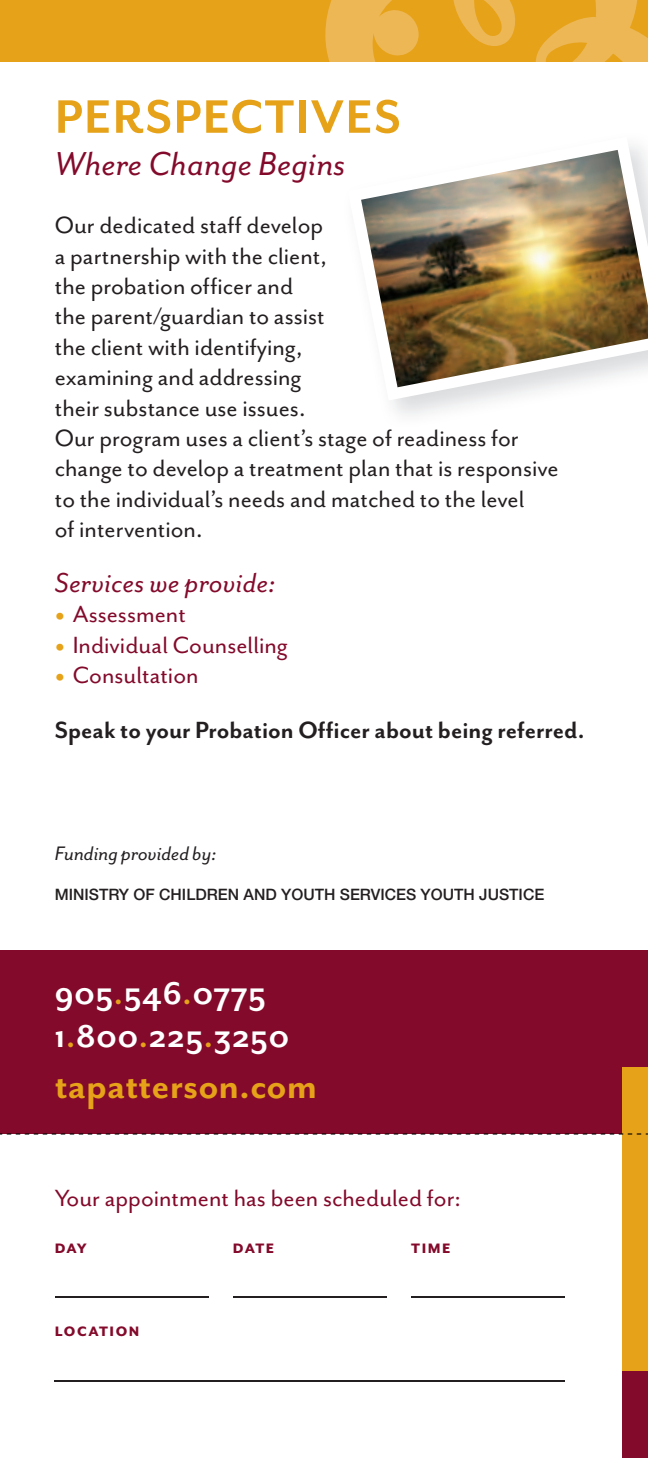
<style>
.page{position:relative;width:648px;height:1458px;background:#fff}
.page>*{position:absolute;margin:0;border:0;box-sizing:border-box;transform-origin:0 0}
.t1{font:700 54px "Mr Eaves San OT";letter-spacing:.025em;color:#e6a218}
.t2{font:700 42.75px "Mr Eaves San OT";color:#e6a218}
.t3{font:italic 38.25px "Mr Eaves San OT";letter-spacing:.01em;color:#830a2b}
.t4{font:700 36px/43.2px "Mr Eaves San OT";letter-spacing:.025em;color:#fff}
.t5{font:italic 31.5px "Mr Eaves San OT";letter-spacing:.01em;color:#830a2b}
.t6{font:27px/30.4px "Mr Eaves San OT";color:#231f20}
.t7{font:27px "Mr Eaves San OT";color:#830a2b}
.t8{font:700 27px/54.7px "Mr Eaves San OT";color:#231f20}
.t9{font:italic 22.5px "Mr Eaves San OT";color:#231f20}
.t10{font:500 15.75px "Helvetica Neue";color:#231f20}
.t11{font:800 15.75px "Mr Eaves San OT";letter-spacing:.1em;color:#830a2b}
.s1{font-weight:800;font-size:31.5px;color:#e6a218}
.s2{font-weight:400;color:#830a2b}
.s3{color:#e6a218}
</style>
<div class="page">
<div style="left:0;top:0;width:648px;height:459px;background:#e6a218"></div>
<svg style="left:325px;top:0;width:323px;height:62px;fill:#ecb653"></svg>
<div style="left:0;top:62px;width:648px;height:764px;background:#fff"></div>
<img style="left:349px;top:138px;width:299px;height:262px">
<div style="left:0;top:951px;width:648px;height:183px;background:#830a2b"></div>
<div style="left:622px;top:1067px;width:26px;height:305px;background:#e6a218"></div>
<div style="left:622px;top:1372px;width:26px;height:86px;background:#830a2b"></div>
<svg style="left:0;top:1133px;width:648px;height:2px"></svg>
<hr style="left:55px;top:1297px;width:154px;height:1px;background:#231f20">
<hr style="left:233px;top:1297px;width:154px;height:1px;background:#231f20">
<hr style="left:411px;top:1297px;width:154px;height:1px;background:#231f20">
<hr style="left:55px;top:1380px;width:510px;height:1px;background:#231f20">
<h1 class="t1" style="left:55px;top:86px;width:348px">PERSPECTIVES</h1>
<h3 class="t3" style="left:55px;top:143px;width:292px">Where Change Begins</h3>
<p class="t6" style="left:55px;top:210px;width:505px">Our dedicated staff develop<br>a partnership with the client,<br>the probation officer and<br>the parent/guardian to assist<br>the client with identifying,<br>examining and addressing<br>their substance use issues.<br>Our program uses a client’s stage of readiness for change to develop a treatment plan that is responsive to the individual’s needs and matched to the level<br>of intervention.</p>
<p class="t5" style="left:55px;top:565px;width:222px">Services we provide:</p>
<p class="t7" style="left:55px;top:599px;width:133px"><span class="s1">•</span> Assessment</p>
<p class="t7" style="left:55px;top:630px;width:235px"><span class="s1">•</span> Individual Counselling</p>
<p class="t8" style="left:55px;top:647px;width:531px"><span class="s1">•</span> <span class="s2">Consultation<br></span>Speak to your Probation Officer about being referred.</p>
<p class="t9" style="left:55px;top:841px;width:163px">Funding provided by:</p>
<p class="t10" style="left:55px;top:885px;width:491px">MINISTRY OF CHILDREN AND YOUTH SERVICES YOUTH JUSTICE</p>
<h3 class="t4" style="left:55px;top:971px;width:236px">905<span class="s3">.</span>546<span class="s3">.</span>0775<br>1<span class="s3">.</span>800<span class="s3">.</span>225<span class="s3">.</span>3250</h3>
<h2 class="t2" style="left:55px;top:1061px;width:264px">tapatterson.com</h2>
<p class="t7" style="left:55px;top:1183px;width:408px">Your appointment has been scheduled for:</p>
<p class="t11" style="left:55px;top:1239px;width:33px">DAY</p>
<p class="t11" style="left:233px;top:1239px;width:43px">DATE</p>
<p class="t11" style="left:411px;top:1239px;width:41px">TIME</p>
<p class="t11" style="left:55px;top:1322px;width:86px">LOCATION</p>
</div>
